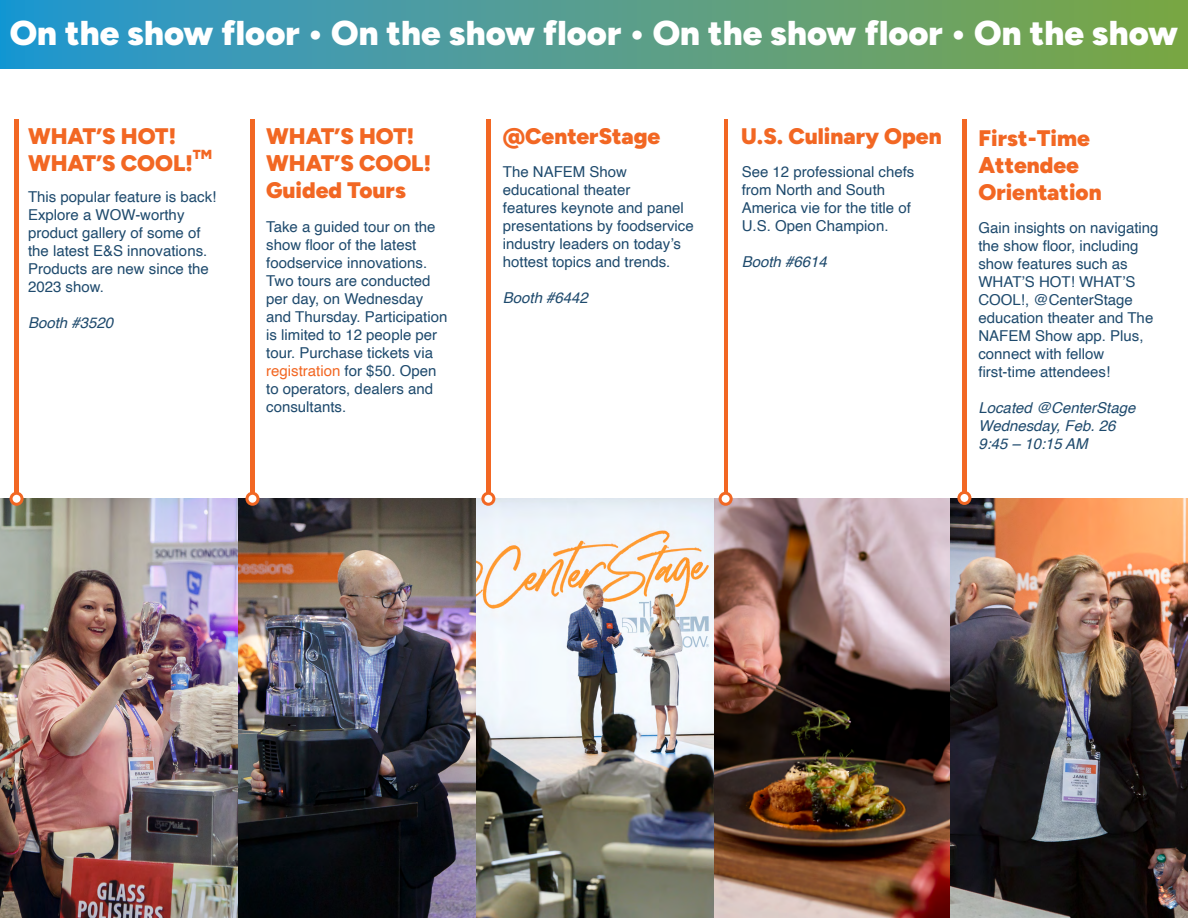
<style>
.page{position:relative;width:1188px;height:918px;background:#fff}
.page>*{position:absolute;margin:0;border:0;box-sizing:border-box;transform-origin:0 0}
.t1{font:300 34.5px "Figtree";color:#fff}
.t2{font:300 22.5px/27px "Figtree";color:#f26723}
.t3{font:15px/18px "Helvetica";color:#1e4a6d}
.t4{font:italic 15px/18px "Helvetica";color:#1e4a6d}
.t5{font:300 13.05px "Figtree";color:#f26723}
.s1{color:#f26723}
</style>
<div class="page">
<hr style="left:724px;top:119px;width:3px;height:397px;background:#f26723">
<hr style="left:487px;top:119px;width:3px;height:393px;background:#f26723">
<hr style="left:963px;top:119px;width:3px;height:386px;background:#f26723">
<hr style="left:251px;top:119px;width:3px;height:393px;background:#f26723">
<hr style="left:15px;top:119px;width:3px;height:393px;background:#f26723">
<div style="left:0;top:0;width:1188px;height:68px;background:linear-gradient(to right,#2896d4,#80a645)"></div>
<img style="left:0;top:499px;width:1188px;height:419px">
<div style="left:11px;top:493px;width:11px;height:11px;background:#fff;border-radius:50%"></div>
<div style="left:10px;top:492px;width:14px;height:14px;border:3px solid #f26723;border-radius:50%"></div>
<div style="left:247px;top:493px;width:11px;height:11px;background:#fff;border-radius:50%"></div>
<div style="left:245px;top:492px;width:14px;height:14px;border:3px solid #f26723;border-radius:50%"></div>
<div style="left:483px;top:493px;width:11px;height:11px;background:#fff;border-radius:50%"></div>
<div style="left:481px;top:492px;width:14px;height:14px;border:3px solid #f26723;border-radius:50%"></div>
<div style="left:720px;top:493px;width:11px;height:11px;background:#fff;border-radius:50%"></div>
<div style="left:719px;top:492px;width:14px;height:14px;border:3px solid #f26723;border-radius:50%"></div>
<div style="left:959px;top:492px;width:11px;height:11px;background:#fff;border-radius:50%"></div>
<div style="left:957px;top:491px;width:14px;height:14px;border:3px solid #f26723;border-radius:50%"></div>
<h1 class="t1" style="left:10px;top:13px;width:1170px">On the show floor • On the show floor • On the show floor • On the show</h1>
<h2 class="t2" style="left:28px;top:123px;width:166px">WHAT’S HOT!<br>WHAT’S COOL!</h2>
<p class="t5" style="left:193px;top:147px;width:21px">TM</p>
<p class="t3" style="left:28px;top:188px;width:190px">This popular feature is back!<br>Explore a WOW-worthy product gallery of some of the latest E&amp;S innovations.<br>Products are new since the<br>2023 show.</p>
<p class="t4" style="left:28px;top:314px;width:87px">Booth #3520</p>
<h2 class="t2" style="left:266px;top:123px;width:166px">WHAT’S HOT!<br>WHAT’S COOL!<br>Guided Tours</h2>
<p class="t3" style="left:266px;top:218px;width:183px">Take a guided tour on the show floor of the latest foodservice innovations.<br>Two tours are conducted per day, on Wednesday and Thursday. Participation is limited to 12 people per tour. Purchase tickets via <span class="s1">registration</span> for $50. Open to operators, dealers and consultants.</p>
<h2 class="t2" style="left:503px;top:123px;width:159px">@CenterStage</h2>
<p class="t3" style="left:503px;top:163px;width:192px">The NAFEM Show educational theater<br>features keynote and panel presentations by foodservice industry leaders on today’s hottest topics and trends.</p>
<p class="t4" style="left:503px;top:289px;width:87px">Booth #6442</p>
<h2 class="t2" style="left:741px;top:123px;width:202px">U.S. Culinary Open</h2>
<p class="t3" style="left:742px;top:163px;width:174px">See 12 professional chefs from North and South<br>America vie for the title of<br>U.S. Open Champion.</p>
<p class="t4" style="left:742px;top:253px;width:87px">Booth #6614</p>
<h2 class="t2" style="left:978px;top:124px;width:125px">First-Time<br>Attendee<br>Orientation</h2>
<p class="t3" style="left:978px;top:219px;width:182px">Gain insights on navigating the show floor, including show features such as<br>WHAT’S HOT! WHAT’S<br>COOL!, @CenterStage education theater and The<br>NAFEM Show app. Plus, connect with fellow first-time attendees!</p>
<p class="t4" style="left:978px;top:399px;width:158px">Located @CenterStage<br>Wednesday, Feb. 26<br>9:45 – 10:15 AM</p>
</div>
